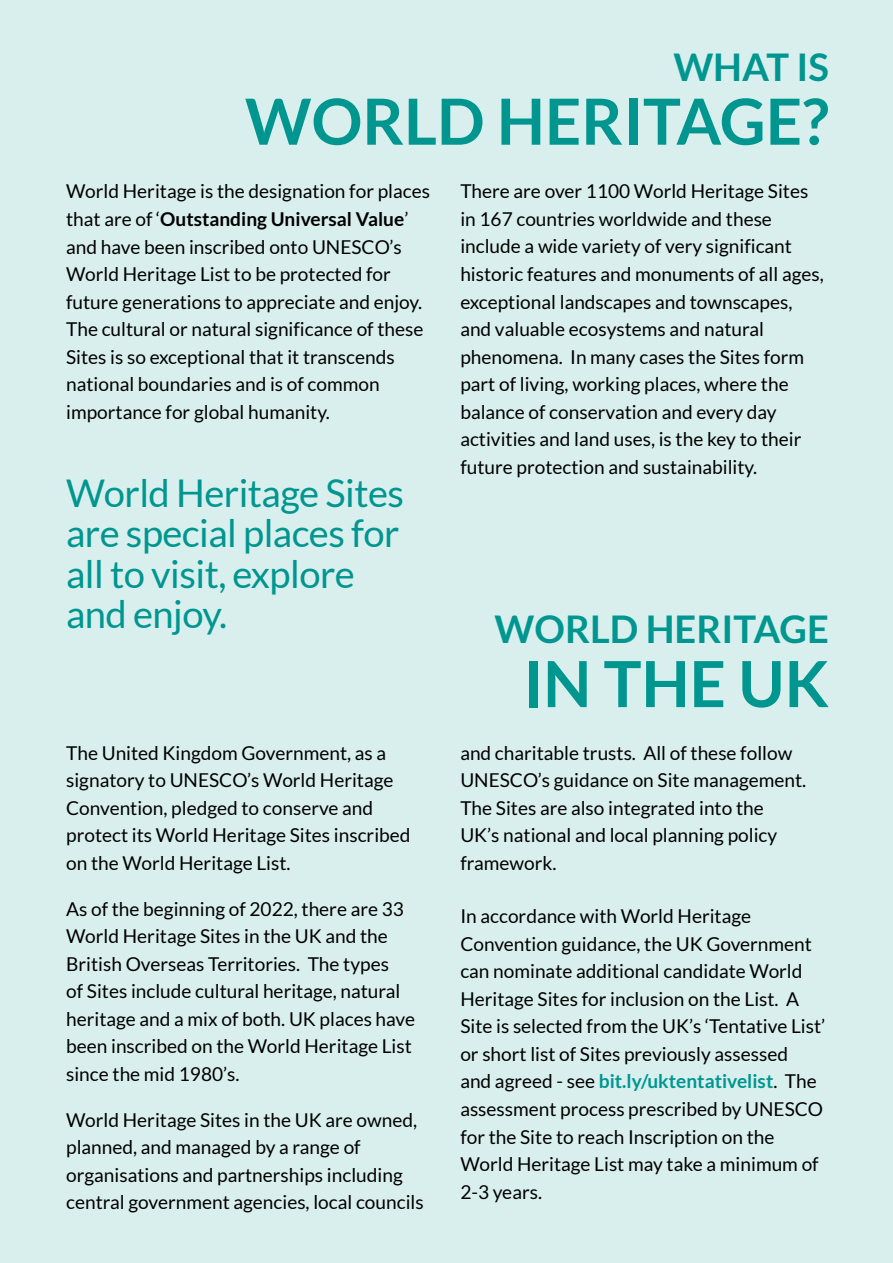
<style>
.page{position:relative;width:893px;height:1263px;background:#d9efee}
.page>*{position:absolute;margin:0;border:0;box-sizing:border-box;transform-origin:0 0}
.t1{font:700 63.6px "Lato";color:#009690}
.t2{font:38.25px/40.3px "Lato";letter-spacing:-.015em;color:#009690}
.t3{font:700 38.25px "Lato";color:#009690}
.t4{font:19.05px/27.6px "Lato";color:#000}
.s1{font-weight:700}
.s2{font-weight:700;color:#009690}
</style>
<div class="page">
<h2 class="t3" style="left:673px;top:45px;width:157px">WHAT IS</h2>
<h1 class="t1" style="left:245px;top:85px;width:586px">WORLD HERITAGE?</h1>
<p class="t4" style="left:66px;top:178px;width:365px">World Heritage is the designation for places that are of ‘<span class="s1">Outstanding Universal Value</span>’ and have been inscribed onto UNESCO’s World Heritage List to be protected for future generations to appreciate and enjoy.<br>The cultural or natural significance of these Sites is so exceptional that it transcends national boundaries and is of common importance for global humanity.</p>
<p class="t4" style="left:460px;top:177px;width:365px">There are over 1100 World Heritage Sites in 167 countries worldwide and these include a wide variety of very significant historic features and monuments of all ages, exceptional landscapes and townscapes, and valuable ecosystems and natural phenomena. In many cases the Sites form part of living, working places, where the balance of conservation and every day activities and land uses, is the key to their future protection and sustainability.</p>
<h2 class="t2" style="left:66px;top:473px;width:339px">World Heritage Sites are special places for all to visit, explore and enjoy.</h2>
<h2 class="t3" style="left:495px;top:608px;width:336px">WORLD HERITAGE</h2>
<h1 class="t1" style="left:523px;top:647px;width:307px">IN THE UK</h1>
<p class="t4" style="left:66px;top:739px;width:346px">The United Kingdom Government, as a signatory to UNESCO’s World Heritage Convention, pledged to conserve and protect its World Heritage Sites inscribed on the World Heritage List.</p>
<p class="t4" style="left:66px;top:895px;width:350px">As of the beginning of 2022, there are 33<br>World Heritage Sites in the UK and the British Overseas Territories. The types<br>of Sites include cultural heritage, natural heritage and a mix of both. UK places have been inscribed on the World Heritage List since the mid 1980’s.</p>
<p class="t4" style="left:66px;top:1106px;width:359px">World Heritage Sites in the UK are owned, planned, and managed by a range of organisations and partnerships including central government agencies, local councils</p>
<p class="t4" style="left:460px;top:739px;width:347px">and charitable trusts. All of these follow UNESCO’s guidance on Site management.<br>The Sites are also integrated into the UK’s national and local planning policy framework.</p>
<p class="t4" style="left:460px;top:902px;width:366px">In accordance with World Heritage Convention guidance, the UK Government can nominate additional candidate World Heritage Sites for inclusion on the List. A Site is selected from the UK’s ‘Tentative List’ or short list of Sites previously assessed<br>and agreed - see <span class="s2">bit.ly/uktentativelist</span>. The assessment process prescribed by UNESCO for the Site to reach Inscription on the World Heritage List may take a minimum of 2-3 years.</p>
</div>
